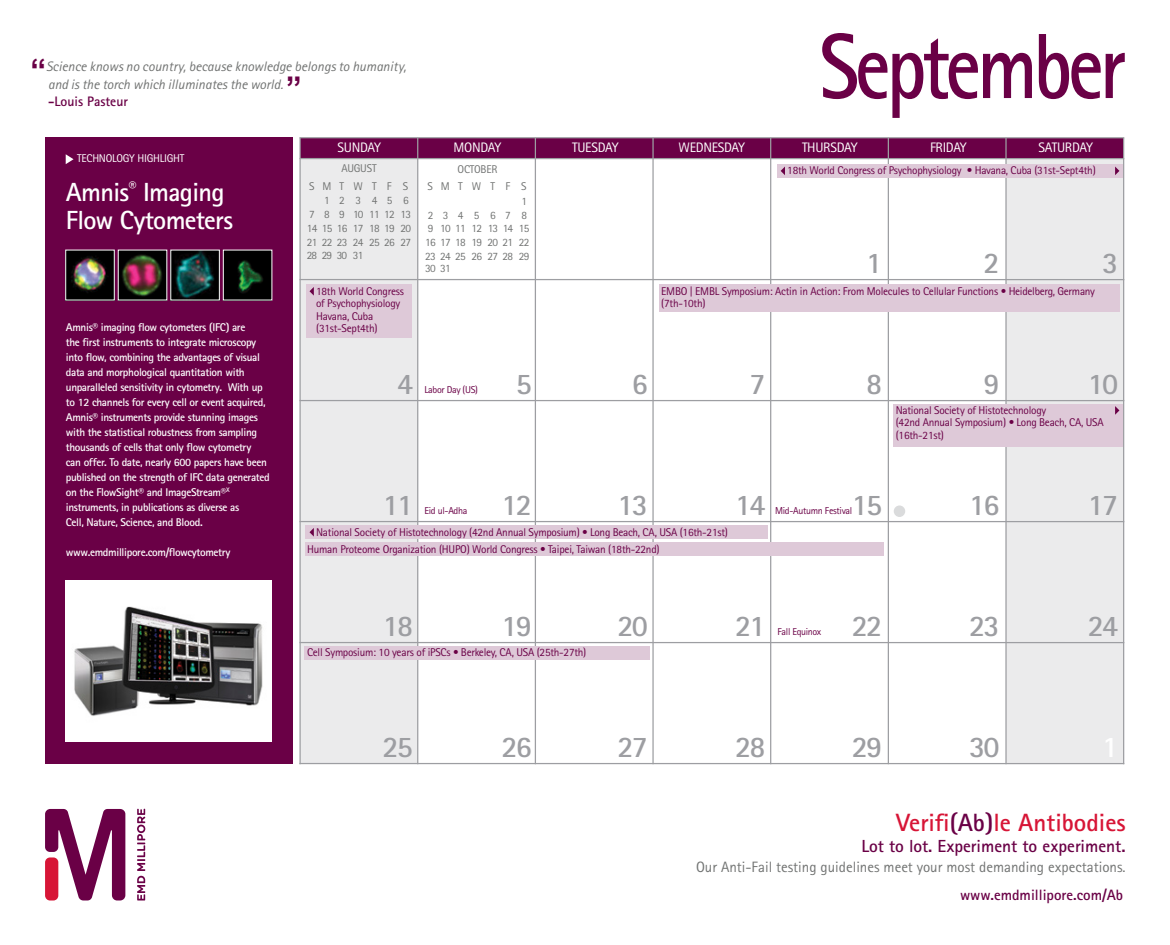
<style>
.page{position:relative;width:1170px;height:945px;background:#fff}
.page>*{position:absolute;margin:0;border:0;box-sizing:border-box;transform-origin:0 0}
.t1{font:700 92.75px "Merck Sans Serif Pro";letter-spacing:-.05em;color:#6a0046;scale:.86 1}
.t2{font:700 31.25px "Arial";color:#6a0046}
.t3{font:700 30px "Merck Sans Serif Pro";letter-spacing:-.06em;color:#9d9ea2}
.t4{font:700 26.25px/28.8px "Merck Sans Serif Pro";letter-spacing:-.025em;color:#fff}
.t5{font:700 25px "Merck Sans Serif Pro";color:#d71536}
.t6{font:700 17.5px "Merck Sans Serif Pro";color:#6a0046}
.t7{font:15px "Merck Sans Serif Pro";color:#717372}
.t8{font:700 15px "Merck Sans Serif Pro";color:#6a0046}
.t9{font:italic 13.75px/17.5px "Merck Sans Serif Pro";color:#717372}
.t10{font:13.75px "Merck Sans Serif Pro";letter-spacing:-.02em;color:#fff}
.t11{font:700 13.75px "Merck Sans Serif Pro";color:#6a0046}
.t12{font:700 11.25px/15px "Merck Sans Serif Pro";letter-spacing:-.03em;color:#fff}
.t13{font:11.25px/12.5px "Merck Sans Serif Pro";letter-spacing:-.02em;color:#6a0046}
.t14{font:11.25px/13.8px "Merck Sans Serif Pro";letter-spacing:-.06em;color:#717372}
.t15{font:11.25px "Merck Sans Serif Pro";letter-spacing:-.02em;color:#fff}
.t16{font:11.25px/17.8px "Merck Sans Serif Pro";letter-spacing:-.02em;color:#717372;text-align:center}
.t17{font:11.25px/17.8px "Merck Sans Serif Pro";letter-spacing:.345em;color:#717372;text-align:center}
.t18{font:10px "Merck Sans Serif Pro";letter-spacing:-.03em;color:#6a0046}
.s1{color:#6a0046}
</style>
<div class="page">
<div style="left:45px;top:138px;width:248px;height:626px;background:#6a0046"></div>
<svg style="left:66px;top:154px;width:8px;height:10px"></svg>
<div style="left:66px;top:580px;width:206px;height:161px;background:#fff"></div>
<img style="left:74px;top:606px;width:189px;height:110px">
<img style="left:67px;top:252px;width:46px;height:46px">
<div style="left:65px;top:250px;width:50px;height:50px;border:1px solid #fff"></div>
<img style="left:172px;top:252px;width:46px;height:46px">
<img style="left:120px;top:252px;width:45px;height:46px">
<img style="left:225px;top:252px;width:45px;height:46px">
<div style="left:300px;top:138px;width:118px;height:625px;background:#ebebec"></div>
<div style="left:1006px;top:138px;width:118px;height:625px;background:#ebebec"></div>
<div style="left:300px;top:138px;width:824px;height:21px;background:#6a0046"></div>
<hr style="left:299px;top:138px;width:2px;height:626px;background:#9d9ea2">
<hr style="left:417px;top:138px;width:1px;height:626px;background:#9d9ea2">
<hr style="left:535px;top:138px;width:1px;height:626px;background:#9d9ea2">
<hr style="left:652px;top:138px;width:2px;height:626px;background:#9d9ea2">
<hr style="left:770px;top:138px;width:1px;height:626px;background:#9d9ea2">
<hr style="left:888px;top:138px;width:1px;height:626px;background:#9d9ea2">
<hr style="left:1005px;top:138px;width:2px;height:626px;background:#9d9ea2">
<hr style="left:1123px;top:138px;width:1px;height:626px;background:#9d9ea2">
<hr style="left:299px;top:137px;width:825px;height:1px;background:#9d9ea2">
<hr style="left:299px;top:763px;width:825px;height:1px;background:#9d9ea2">
<hr style="left:299px;top:642px;width:825px;height:1px;background:#9d9ea2">
<hr style="left:299px;top:521px;width:825px;height:1px;background:#9d9ea2">
<hr style="left:299px;top:400px;width:825px;height:1px;background:#9d9ea2">
<hr style="left:299px;top:279px;width:825px;height:1px;background:#9d9ea2">
<hr style="left:299px;top:158px;width:825px;height:1px;background:#9d9ea2">
<div style="left:778px;top:164px;width:345px;height:14px;background:#dec9d8"></div>
<div style="left:305px;top:525px;width:463px;height:14px;background:#dec9d8"></div>
<div style="left:305px;top:646px;width:345px;height:14px;background:#dec9d8"></div>
<div style="left:305px;top:542px;width:579px;height:14px;background:#dec9d8"></div>
<div style="left:893px;top:404px;width:230px;height:42px;background:#dec9d8"></div>
<div style="left:659px;top:284px;width:460px;height:27px;background:#dec9d8"></div>
<div style="left:306px;top:285px;width:106px;height:53px;background:#dec9d8"></div>
<svg style="left:781px;top:167px;width:4px;height:8px"></svg>
<svg style="left:310px;top:287px;width:4px;height:9px"></svg>
<svg style="left:310px;top:528px;width:4px;height:9px"></svg>
<svg style="left:1115px;top:167px;width:4px;height:8px"></svg>
<svg style="left:1115px;top:406px;width:4px;height:9px"></svg>
<div style="left:894px;top:505px;width:11px;height:12px;background:#dadbdc;border-radius:50%"></div>
<svg style="left:137px;top:809px;width:8px;height:92px"></svg>
<svg style="left:45px;top:809px;width:80px;height:92px"></svg>
<h2 class="t2" style="left:30px;top:53px;width:17px">“</h2>
<p class="t9" style="left:46px;top:58px;width:362px">Science knows no country, because knowledge belongs to humanity, and is the torch which illuminates the world.</p>
<p class="t11" style="left:48px;top:93px;width:81px">-Louis Pasteur</p>
<h2 class="t2" style="left:286px;top:70px;width:17px">”</h2>
<h1 class="t1" style="left:819px;top:8px;width:359px">September</h1>
<p class="t15" style="left:77px;top:152px;width:109px">TECHNOLOGY HIGHLIGHT</p>
<h3 class="t4" style="left:66px;top:177px;width:169px">Amnis<sup>®</sup> Imaging<br>Flow Cytometers</h3>
<p class="t12" style="left:66px;top:320px;width:205px">Amnis® imaging flow cytometers (IFC) are<br>the first instruments to integrate microscopy into flow, combining the advantages of visual data and morphological quantitation with unparalleled sensitivity in cytometry. With up to 12 channels for every cell or event acquired, Amnis® instruments provide stunning images with the statistical robustness from sampling thousands of cells that only flow cytometry<br>can offer. To date, nearly 600 papers have been published on the strength of IFC data generated on the FlowSight® and ImageStream®<sup>X </sup>instruments, in publications as diverse as<br>Cell, Nature, Science, and Blood.</p>
<p class="t12" style="left:66px;top:545px;width:166px">www.emdmillipore.com/flowcytometry</p>
<p class="t10" style="left:338px;top:139px;width:45px">SUNDAY</p>
<p class="t10" style="left:453px;top:139px;width:49px">MONDAY</p>
<p class="t10" style="left:572px;top:139px;width:48px">TUESDAY</p>
<p class="t10" style="left:679px;top:139px;width:68px">WEDNESDAY</p>
<p class="t10" style="left:802px;top:139px;width:57px">THURSDAY</p>
<p class="t10" style="left:930px;top:139px;width:38px">FRIDAY</p>
<p class="t10" style="left:1038px;top:139px;width:56px">SATURDAY</p>
<p class="t16" style="left:428px;top:160px;width:101px">OCTOBER<br>SMTWTF S</p>
<p class="t14" style="left:425px;top:194px;width:106px;text-indent:96px">1<br>2345678<br>9 10 11 12 13 14 15<br>16 17 18 19 20 21 22<br>23 24 25 26 27 28 29</p>
<p class="t14" style="left:425px;top:261px;width:27px">30 31</p>
<p class="t17" style="left:309px;top:160px;width:101px">AUGUST<br>SMTWTF S</p>
<p class="t14" style="left:307px;top:194px;width:106px;text-indent:18px">123456<br>7 8 9 10111213<br>14 15 16 17 18 19 20<br>21 22 23 24 25 26 27<br>28 29 30 31</p>
<p class="t13" style="left:787px;top:165px;width:310px">18th World Congress of Psychophysiology • Havana, Cuba (31st-Sept4th)</p>
<h3 class="t3" style="left:866px;top:244px;width:18px">1</h3>
<h3 class="t3" style="left:984px;top:244px;width:18px">2</h3>
<h3 class="t3" style="left:1102px;top:244px;width:18px">3</h3>
<p class="t13" style="left:316px;top:285px;width:89px">18th World Congress of Psychophysiology<br>Havana, Cuba (31st-Sept4th)</p>
<p class="t13" style="left:661px;top:285px;width:435px">EMBO | EMBL Symposium: Actin in Action: From Molecules to Cellular Functions • Heidelberg, Germany (7th-10th)</p>
<h3 class="t3" style="left:397px;top:365px;width:18px">4</h3>
<h3 class="t3" style="left:516px;top:365px;width:18px">5</h3>
<h3 class="t3" style="left:632px;top:365px;width:18px">6</h3>
<h3 class="t3" style="left:750px;top:365px;width:18px">7</h3>
<h3 class="t3" style="left:866px;top:365px;width:18px">8</h3>
<h3 class="t3" style="left:984px;top:365px;width:18px">9</h3>
<h3 class="t3" style="left:1088px;top:365px;width:32px">10</h3>
<p class="t18" style="left:424px;top:384px;width:55px">Labor Day (US)</p>
<p class="t13" style="left:896px;top:404px;width:210px">National Society of Histotechnology<br>(42nd Annual Symposium) • Long Beach, CA, USA (16th-21st)</p>
<h3 class="t3" style="left:383px;top:486px;width:32px">11</h3>
<h3 class="t3" style="left:502px;top:486px;width:32px">12</h3>
<h3 class="t3" style="left:617px;top:486px;width:32px">13</h3>
<h3 class="t3" style="left:735px;top:486px;width:32px">14</h3>
<h3 class="t3" style="left:852px;top:486px;width:32px">15</h3>
<h3 class="t3" style="left:969px;top:486px;width:32px">16</h3>
<h3 class="t3" style="left:1088px;top:486px;width:32px">17</h3>
<p class="t18" style="left:424px;top:505px;width:44px">Eid ul-Adha</p>
<p class="t18" style="left:775px;top:505px;width:79px">Mid-Autumn Festival</p>
<p class="t13" style="left:316px;top:526px;width:413px">National Society of Histotechnology (42nd Annual Symposium) • Long Beach, CA, USA (16th-21st)</p>
<p class="t13" style="left:307px;top:543px;width:354px">Human Proteome Organization (HUPO) World Congress • Taipei, Taiwan (18th-22nd)</p>
<h3 class="t3" style="left:383px;top:607px;width:32px">18</h3>
<h3 class="t3" style="left:502px;top:607px;width:32px">19</h3>
<h3 class="t3" style="left:617px;top:607px;width:32px">20</h3>
<h3 class="t3" style="left:735px;top:607px;width:32px">21</h3>
<h3 class="t3" style="left:852px;top:607px;width:32px">22</h3>
<h3 class="t3" style="left:969px;top:607px;width:32px">23</h3>
<h3 class="t3" style="left:1088px;top:607px;width:32px">24</h3>
<p class="t18" style="left:778px;top:626px;width:45px">Fall Equinox</p>
<p class="t13" style="left:307px;top:647px;width:281px">Cell Symposium: 10 years of iPSCs • Berkeley, CA, USA (25th-27th)</p>
<h3 class="t3" style="left:382px;top:728px;width:32px">25</h3>
<h3 class="t3" style="left:502px;top:728px;width:32px">26</h3>
<h3 class="t3" style="left:617px;top:728px;width:32px">27</h3>
<h3 class="t3" style="left:735px;top:728px;width:32px">28</h3>
<h3 class="t3" style="left:852px;top:728px;width:32px">29</h3>
<h3 class="t3" style="left:969px;top:728px;width:32px">30</h3>
<h3 class="t5" style="left:896px;top:807px;width:231px">Verifi<span class="s1">(Ab)</span>le Antibodies</h3>
<h3 class="t6" style="left:861px;top:835px;width:266px">Lot to lot. Experiment to experiment.</h3>
<h3 class="t7" style="left:696px;top:859px;width:431px">Our Anti-Fail testing guidelines meet your most demanding expectations.</h3>
<h3 class="t8" style="left:960px;top:885px;width:165px">www.emdmillipore.com/Ab</h3>
</div>
